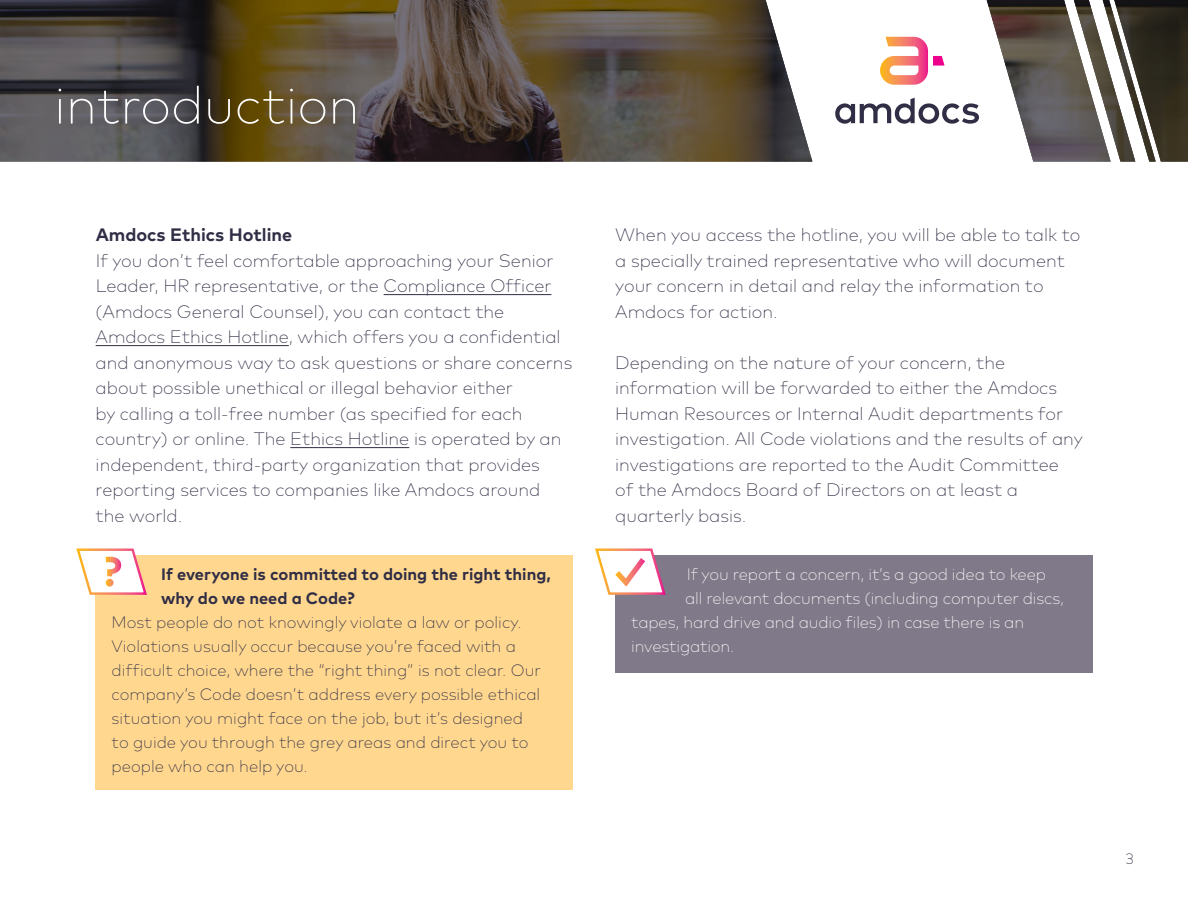
<style>
.page{position:relative;width:1188px;height:918px;background:#fff}
.page>*{position:absolute;margin:0;border:0;box-sizing:border-box;transform-origin:0 0}
.t1{font:200 52.5px "Mark Pro";color:#fff}
.t2{font:200 18px/25.5px "Mark Pro";color:#302e45}
.t3{font:700 18px "Mark Pro";color:#302e45}
.t4{font:200 16.5px/24px "Mark Pro";color:#302e45}
.t5{font:200 16.5px "Mark Pro";letter-spacing:-.01em;color:#fff}
.t6{font:700 16.5px/24px "Mark Pro";color:#302e45}
.t7{font:200 15px "Mark Pro";color:#302e45}
</style>
<div class="page">
<svg style="left:0;top:0;width:1188px;height:162px"></svg>
<svg style="left:835px;top:98px;width:144px;height:26px"></svg>
<svg style="left:880px;top:37px;width:65px;height:48px"></svg>
<hr style="left:384px;top:294px;width:167px;height:1px;background:#302e45">
<hr style="left:96px;top:345px;width:193px;height:1px;background:#302e45">
<hr style="left:290px;top:447px;width:119px;height:1px;background:#302e45">
<div style="left:615px;top:555px;width:477px;height:117px;background:#807989"></div>
<div style="left:96px;top:555px;width:477px;height:234px;background:#ffd78f"></div>
<svg style="left:76px;top:548px;width:71px;height:48px"></svg>
<svg style="left:595px;top:548px;width:71px;height:47px"></svg>
<h1 class="t1" style="left:54px;top:66px;width:307px">introduction</h1>
<p class="t3" style="left:96px;top:221px;width:198px">Amdocs Ethics Hotline</p>
<p class="t2" style="left:96px;top:246px;width:478px">If you don’t feel comfortable approaching your Senior Leader, HR representative, or the Compliance Officer (Amdocs General Counsel), you can contact the Amdocs Ethics Hotline, which offers you a confidential and anonymous way to ask questions or share concerns about possible unethical or illegal behavior either<br>by calling a toll-free number (as specified for each country) or online. The Ethics Hotline is operated by an independent, third-party organization that provides reporting services to companies like Amdocs around the world.</p>
<p class="t6" style="left:161px;top:560px;width:391px">If everyone is committed to doing the right thing, why do we need a Code?</p>
<p class="t4" style="left:112px;top:609px;width:431px">Most people do not knowingly violate a law or policy.<br>Violations usually occur because you’re faced with a difficult choice, where the “right thing” is not clear. Our company’s Code doesn’t address every possible ethical situation you might face on the job, but it’s designed to guide you through the grey areas and direct you to people who can help you.</p>
<p class="t2" style="left:615px;top:221px;width:467px">When you access the hotline, you will be able to talk to a specially trained representative who will document your concern in detail and relay the information to Amdocs for action.</p>
<p class="t2" style="left:615px;top:348px;width:469px">Depending on the nature of your concern, the information will be forwarded to either the Amdocs Human Resources or Internal Audit departments for investigation. All Code violations and the results of any investigations are reported to the Audit Committee<br>of the Amdocs Board of Directors on at least a quarterly basis.</p>
<p class="t5" style="left:687px;top:562px;width:361px">If you report a concern, it’s a good idea to keep</p>
<p class="t5" style="left:685px;top:586px;width:380px">all relevant documents (including computer discs,</p>
<p class="t5" style="left:631px;top:610px;width:394px">tapes, hard drive and audio files) in case there is an</p>
<p class="t5" style="left:631px;top:634px;width:105px">investigation.</p>
<p class="t7" style="left:1126px;top:847px;width:10px">3</p>
</div>
